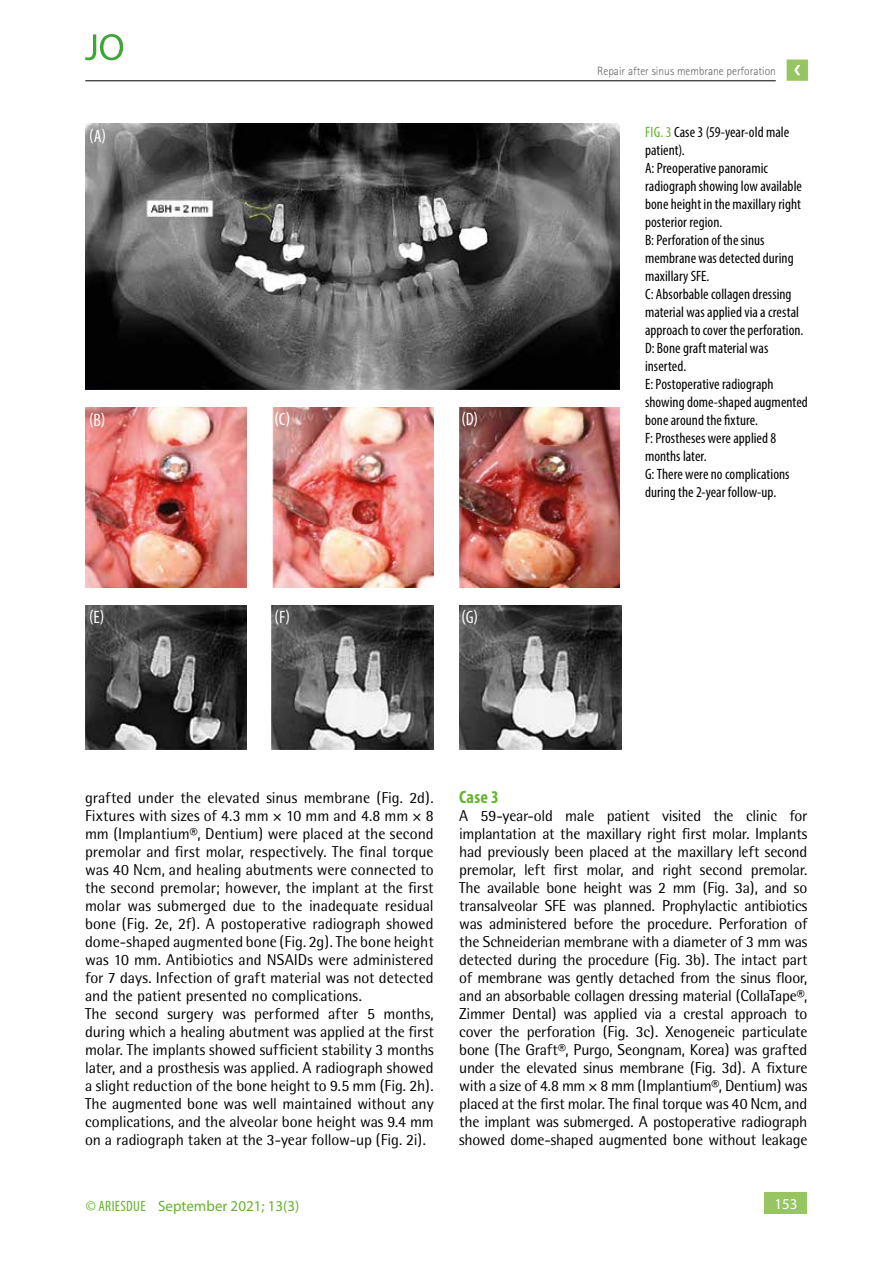
<style>
.page{position:relative;width:893px;height:1263px;background:#fff}
.page>*{position:absolute;margin:0;border:0;box-sizing:border-box;transform-origin:0 0}
.t1{font:condensed 18px "Myriad Pro";color:#fff}
.t2{font:700 condensed 18px "Myriad Pro";color:#65b32e}
.t3{font:15.75px/18px "Rotis Semi Sans";letter-spacing:-.005em;color:#000}
.t4{font:condensed 15px/18px "Myriad Pro";letter-spacing:.005em;color:#000}
.t5{font:15px "Myriad Pro";color:#65b32e}
.t6{font:15px "Myriad Pro";color:#fff}
.t7{font:300 12px "Rotis Sans Serif";color:#646363;scale:.96 1}
.s1{color:#65b32e}
.s2{font-stretch:condensed}
</style>
<div class="page">
<div style="left:765px;top:1193px;width:42px;height:21px;background:#96c562"></div>
<svg style="left:787px;top:60px;width:21px;height:21px"></svg>
<hr style="left:85px;top:81px;width:691px;height:1px;background:#000">
<svg style="left:85px;top:34px;width:38px;height:26px"></svg>
<img style="left:85px;top:124px;width:534px;height:265px">
<img style="left:85px;top:407px;width:162px;height:180px">
<img style="left:272px;top:407px;width:162px;height:180px">
<img style="left:460px;top:407px;width:159px;height:180px">
<img style="left:85px;top:605px;width:162px;height:144px">
<img style="left:271px;top:605px;width:162px;height:144px">
<img style="left:460px;top:605px;width:162px;height:144px">
<p class="t7" style="left:597px;top:64px;width:188px">Repair after sinus membrane perforation</p>
<p class="t1" style="left:91px;top:129px;width:19px">(A)</p>
<p class="t4" style="left:645px;top:123px;width:164px"><span class="s1">FIG. 3</span> Case 3 (59-year-old male patient).<br>A: Preoperative panoramic radiograph showing low available bone height in the maxillary right posterior region.<br>B: Perforation of the sinus membrane was detected during maxillary SFE.<br>C: Absorbable collagen dressing material was applied via a crestal approach to cover the perforation.<br>D: Bone graft material was inserted.<br>E: Postoperative radiograph showing dome-shaped augmented bone around the fixture.<br>F: Prostheses were applied 8 months later.<br>G: There were no complications during the 2-year follow-up.</p>
<p class="t1" style="left:89px;top:125px;width:19px">(A)</p>
<p class="t1" style="left:89px;top:409px;width:18px">(B)</p>
<p class="t1" style="left:275px;top:408px;width:17px">(C)</p>
<p class="t1" style="left:461px;top:408px;width:18px">(D)</p>
<p class="t1" style="left:89px;top:606px;width:17px">(E)</p>
<p class="t1" style="left:275px;top:606px;width:17px">(F)</p>
<p class="t1" style="left:461px;top:606px;width:18px">(G)</p>
<p class="t3" style="left:85px;top:789px;width:350px">grafted under the elevated sinus membrane (Fig. 2d).<br>Fixtures with sizes of 4.3 mm × 10 mm and 4.8 mm × 8 mm (Implantium®, Dentium) were placed at the second premolar and first molar, respectively. The final torque was 40 Ncm, and healing abutments were connected to the second premolar; however, the implant at the first molar was submerged due to the inadequate residual bone (Fig. 2e, 2f). A postoperative radiograph showed dome-shaped augmented bone (Fig. 2g). The bone height was 10 mm. Antibiotics and NSAIDs were administered for 7 days. Infection of graft material was not detected and the patient presented no complications.<br>The second surgery was performed after 5 months, during which a healing abutment was applied at the first molar. The implants showed sufficient stability 3 months later, and a prosthesis was applied. A radiograph showed a slight reduction of the bone height to 9.5 mm (Fig. 2h).<br>The augmented bone was well maintained without any complications, and the alveolar bone height was 9.4 mm on a radiograph taken at the 3-year follow-up (Fig. 2i).</p>
<p class="t2" style="left:459px;top:786px;width:41px">Case 3</p>
<p class="t3" style="left:459px;top:807px;width:350px;text-align:justify">A 59-year-old male patient visited the clinic for implantation at the maxillary right first molar. Implants had previously been placed at the maxillary left second premolar, left first molar, and right second premolar.<br>The available bone height was 2 mm (Fig. 3a), and so transalveolar SFE was planned. Prophylactic antibiotics was administered before the procedure. Perforation of the Schneiderian membrane with a diameter of 3 mm was detected during the procedure (Fig. 3b). The intact part of membrane was gently detached from the sinus floor, and an absorbable collagen dressing material (CollaTape®, Zimmer Dental) was applied via a crestal approach to cover the perforation (Fig. 3c). Xenogeneic particulate bone (The Graft®, Purgo, Seongnam, Korea) was grafted under the elevated sinus membrane (Fig. 3d). A fixture with a size of 4.8 mm × 8 mm (Implantium®, Dentium) was placed at the first molar. The final torque was 40 Ncm, and the implant was submerged. A postoperative radiograph showed dome-shaped augmented bone without leakage</p>
<p class="t5" style="left:86px;top:1196px;width:215px"><span class="s2">© ARIESDUE</span> September 2021; 13(3)</p>
<p class="t6" style="left:774px;top:1195px;width:25px">153</p>
</div>
